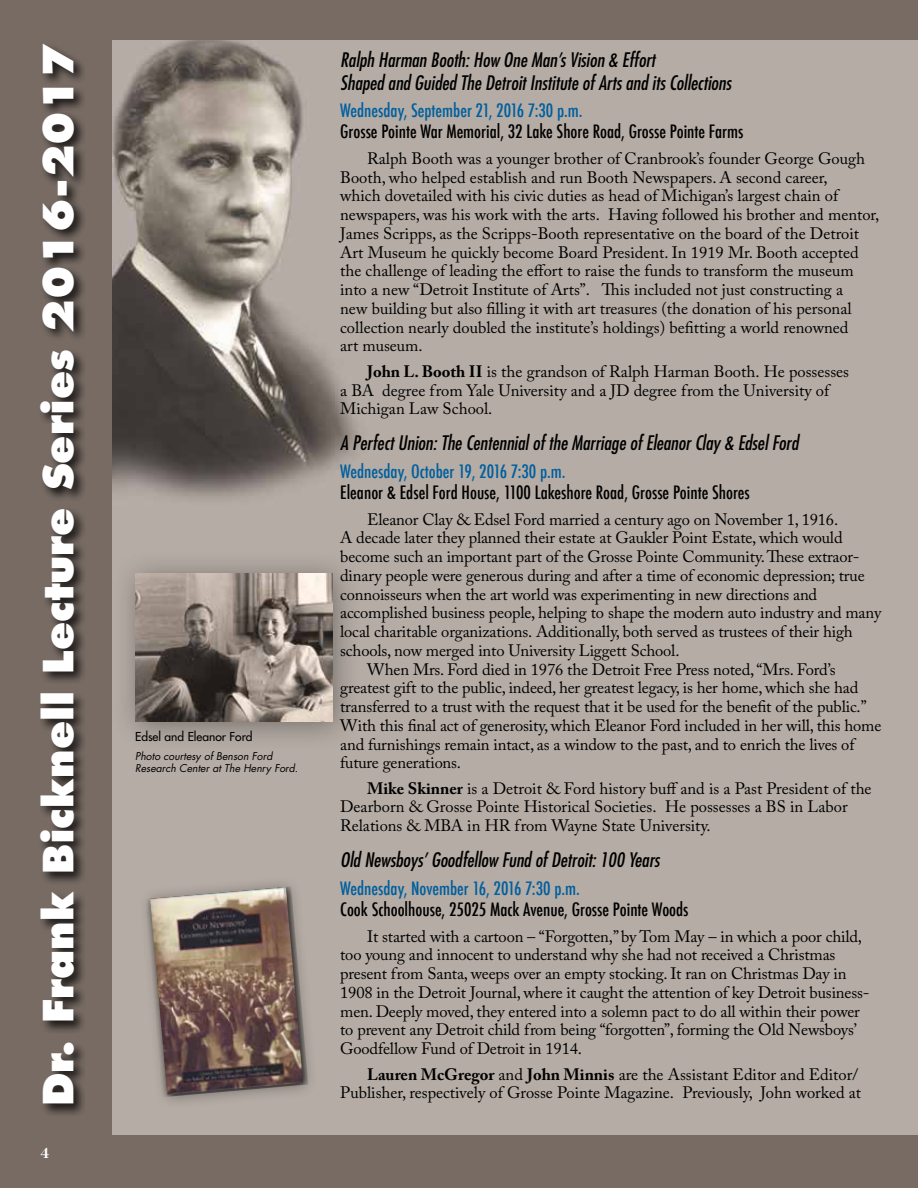
<style>
.page{position:relative;width:918px;height:1188px;background:#776b64}
.page>*{position:absolute;margin:0;border:0;box-sizing:border-box;transform-origin:0 0}
.t1{font:800 40.5px "Futura Std";color:#fff}
.t2{font:italic condensed 19.5px/22.5px "Futura Std";color:#000}
.t3{font:500 condensed 18px "Futura";color:#000}
.t4{font:500 condensed 18px "Futura";color:#005f9e}
.t5{font:16.5px/18.8px "Adobe Caslon Pro";letter-spacing:-.01em;color:#000}
.t6{font:700 15px "Caslon 224 Std";color:#fff}
.t7{font:500 12px "Futura Std";color:#000}
.t8{font:italic 10.5px/12px "Futura Std";color:#000}
.s1{font-weight:700}
</style>
<div class="page">
<img style="left:112px;top:40px;width:806px;height:1095px">
<div style="left:38px;top:42px;width:50px;height:1076px;background:#000;opacity:.75"></div>
<div style="left:111px;top:550px;width:252px;height:202px;background:#000;opacity:.35"></div>
<img style="left:135px;top:573px;width:198px;height:149px">
<div style="left:139px;top:876px;width:179px;height:234px;background:#b5aca5"></div>
<div style="left:145px;top:886px;width:163px;height:211px;background:#000;opacity:.75"></div>
<img style="left:150px;top:887px;width:153px;height:208px">
<h1 class="t1" style="left:33px;top:1106px;width:1064px;rotate:-90deg">Dr. Frank Bicknell Lecture Series 2016-2017</h1>
<p class="t2" style="left:340px;top:49px;width:392px">Ralph Harman Booth: How One Man’s Vision &amp; Effort<br>Shaped and Guided The Detroit Institute of Arts and its Collections</p>
<p class="t4" style="left:340px;top:99px;width:244px">Wednesday, September 21, 2016 7:30 p.m.</p>
<p class="t3" style="left:340px;top:120px;width:405px">Grosse Pointe War Memorial, 32 Lake Shore Road, Grosse Pointe Farms</p>
<p class="t5" style="left:340px;top:149px;width:541px;text-indent:27px">Ralph Booth was a younger brother of Cranbrook’s founder George Gough Booth, who helped establish and run Booth Newspapers. A second career,<br>which dovetailed with his civic duties as head of Michigan’s largest chain of newspapers, was his work with the arts. Having followed his brother and mentor, James Scripps, as the Scripps-Booth representative on the board of the Detroit Art Museum he quickly become Board President. In 1919 Mr. Booth accepted the challenge of leading the effort to raise the funds to transform the museum into a new “Detroit Institute of Arts”. This included not just constructing a<br>new building but also filling it with art treasures (the donation of his personal collection nearly doubled the institute’s holdings) befitting a world renowned<br>art museum.</p>
<p class="t5" style="left:340px;top:362px;width:510px;text-indent:27px"><span class="s1">John L. Booth II</span> is the grandson of Ralph Harman Booth. He possesses a BA degree from Yale University and a JD degree from the University of<br>Michigan Law School.</p>
<p class="t2" style="left:340px;top:432px;width:460px">A Perfect Union: The Centennial of the Marriage of Eleanor Clay &amp; Edsel Ford</p>
<p class="t4" style="left:340px;top:460px;width:227px">Wednesday, October 19, 2016 7:30 p.m.</p>
<p class="t3" style="left:340px;top:481px;width:411px">Eleanor &amp; Edsel Ford House, 1100 Lakeshore Road, Grosse Pointe Shores</p>
<p class="t5" style="left:367px;top:510px;width:473px">Eleanor Clay &amp; Edsel Ford married a century ago on November 1, 1916.</p>
<p class="t5" style="left:340px;top:528px;width:504px">A decade later they planned their estate at Gaukler Point Estate, which would</p>
<p class="t5" style="left:340px;top:547px;width:521px">become such an important part of the Grosse Pointe Community. These extraor-</p>
<p class="t5" style="left:340px;top:566px;width:526px">dinary people were generous during and after a time of economic depression; true</p>
<p class="t5" style="left:340px;top:584px;width:479px">connoisseurs when the art world was experimenting in new directions and</p>
<p class="t5" style="left:340px;top:603px;width:543px">accomplished business people, helping to shape the modern auto industry and many</p>
<p class="t5" style="left:340px;top:622px;width:514px">local charitable organizations. Additionally, both served as trustees of their high</p>
<p class="t5" style="left:340px;top:641px;width:341px">schools, now merged into University Liggett School.</p>
<p class="t5" style="left:367px;top:659px;width:470px">When Mrs. Ford died in 1976 the Detroit Free Press noted, “Mrs. Ford’s</p>
<p class="t5" style="left:340px;top:678px;width:520px">greatest gift to the public, indeed, her greatest legacy, is her home, which she had</p>
<p class="t5" style="left:340px;top:697px;width:528px">transferred to a trust with the request that it be used for the benefit of the public.”</p>
<p class="t5" style="left:340px;top:716px;width:543px">With this final act of generosity, which Eleanor Ford included in her will, this home</p>
<p class="t5" style="left:340px;top:734px;width:516px">and furnishings remain intact, as a window to the past, and to enrich the lives of</p>
<p class="t5" style="left:340px;top:753px;width:122px">future generations.</p>
<p class="t5" style="left:340px;top:779px;width:533px;text-indent:27px"><span class="s1">Mike Skinner</span> is a Detroit &amp; Ford history buff and is a Past President of the<br>Dearborn &amp; Grosse Pointe Historical Societies. He possesses a BS in Labor<br>Relations &amp; MBA in HR from Wayne State University.</p>
<p class="t2" style="left:340px;top:849px;width:321px">Old Newsboys’ Goodfellow Fund of Detroit: 100 Years</p>
<p class="t4" style="left:340px;top:877px;width:241px">Wednesday, November 16, 2016 7:30 p.m.</p>
<p class="t3" style="left:340px;top:898px;width:350px">Cook Schoolhouse, 25025 Mack Avenue, Grosse Pointe Woods</p>
<p class="t5" style="left:340px;top:927px;width:531px;text-indent:27px">It started with a cartoon – “Forgotten,” by Tom May – in which a poor child, too young and innocent to understand why she had not received a Christmas present from Santa, weeps over an empty stocking. It ran on Christmas Day in 1908 in the Detroit Journal, where it caught the attention of key Detroit business&shy;men. Deeply moved, they entered into a solemn pact to do all within their power to prevent any Detroit child from being “forgotten”, forming the Old Newsboys’ Goodfellow Fund of Detroit in 1914.</p>
<p class="t5" style="left:340px;top:1064px;width:522px;text-align:right"><span class="s1">Lauren McGregor</span> and <span class="s1">John Minnis</span> are the Assistant Editor and Editor/<br>Publisher, respectively of Grosse Pointe Magazine. Previously, John worked at</p>
<p class="t7" style="left:135px;top:729px;width:119px">Edsel and Eleanor Ford</p>
<p class="t8" style="left:135px;top:750px;width:164px">Photo courtesy of Benson Ford<br>Research Center at The Henry Ford.</p>
<p class="t6" style="left:40px;top:1145px;width:10px">4</p>
</div>
